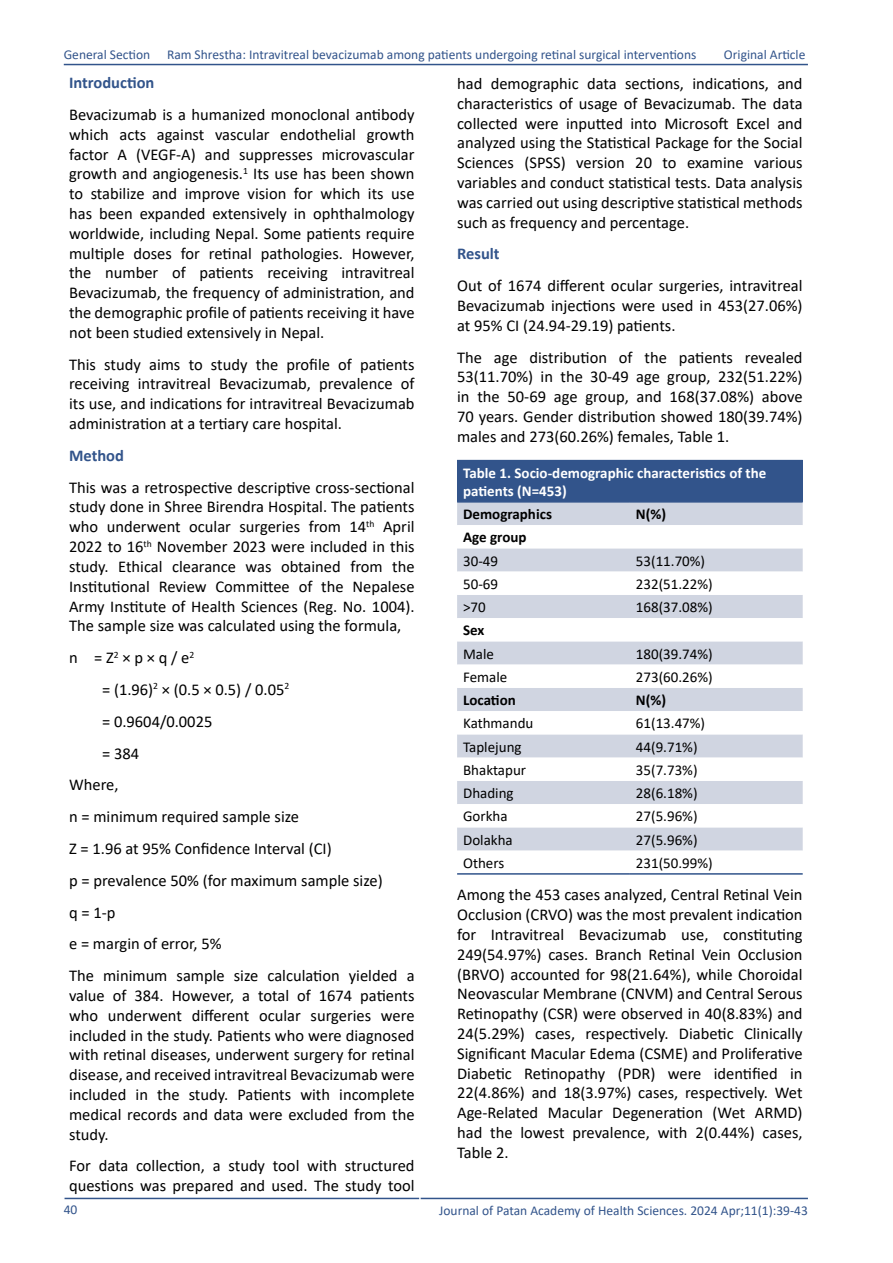
<style>
.page{position:relative;width:893px;height:1263px;background:#fff}
.page>*{position:absolute;margin:0;border:0;box-sizing:border-box;transform-origin:0 0}
.t1{font:16.5px/19.8px "Calibri";color:#000;text-align:justify}
.t2{font:700 16.5px "Calibri";color:#32548b}
.t3{font:15px "Calibri";color:#000}
.t4{font:700 15px/18px "Calibri";color:#fff}
.t5{font:700 15px "Calibri";color:#000}
.t6{font:13.5px "Calibri";color:#32548b}
</style>
<div class="page">
<hr style="left:64px;top:64px;width:744px;height:1px;background:#32548b">
<hr style="left:64px;top:1198px;width:744px;height:1px;background:#32548b">
<div style="left:457px;top:461px;width:346px;height:41px;background:#32548b"></div>
<div style="left:457px;top:503px;width:346px;height:22px;background:#d0d5e1"></div>
<svg style="left:457px;top:548px;width:346px;height:303px;fill:#d0d5e1"></svg>
<hr style="left:457px;top:460px;width:173px;height:1px;background:#32548b">
<hr style="left:630px;top:460px;width:173px;height:1px;background:#32548b">
<hr style="left:457px;top:501px;width:173px;height:2px;background:#32548b">
<hr style="left:630px;top:501px;width:173px;height:2px;background:#32548b">
<hr style="left:457px;top:873px;width:173px;height:2px;background:#32548b">
<hr style="left:630px;top:873px;width:173px;height:2px;background:#32548b">
<p class="t6" style="left:64px;top:45px;width:634px">General Section Ram Shrestha: Intravitreal bevacizumab among patients undergoing retinal surgical interventions</p>
<p class="t6" style="left:724px;top:45px;width:83px">Original Article</p>
<p class="t2" style="left:69px;top:71px;width:87px">Introduction</p>
<p class="t1" style="left:69px;top:104px;width:347px">Bevacizumab is a humanized monoclonal antibody which acts against vascular endothelial growth factor A (VEGF-A) and suppresses microvascular growth and angiogenesis.<sup>1</sup> Its use has been shown to stabilize and improve vision for which its use has been expanded extensively in ophthalmology worldwide, including Nepal. Some patients require multiple doses for retinal pathologies. However, the number of patients receiving intravitreal Bevacizumab, the frequency of administration, and the demographic profile of patients receiving it have not been studied extensively in Nepal.</p>
<p class="t1" style="left:69px;top:354px;width:347px">This study aims to study the profile of patients receiving intravitreal Bevacizumab, prevalence of its use, and indications for intravitreal Bevacizumab administration at a tertiary care hospital.</p>
<p class="t2" style="left:69px;top:444px;width:56px">Method</p>
<p class="t1" style="left:69px;top:477px;width:347px">This was a retrospective descriptive cross-sectional study done in Shree Birendra Hospital. The patients who underwent ocular surgeries from 14<sup>th</sup> April 2022 to 16<sup>th</sup> November 2023 were included in this study. Ethical clearance was obtained from the Institutional Review Committee of the Nepalese Army Institute of Health Sciences (Reg. No. 1004).<br>The sample size was calculated using the formula,</p>
<p class="t1" style="left:69px;top:647px;width:127px">n = Z<sup>2</sup> × p × q / e<sup>2</sup></p>
<p class="t1" style="left:102px;top:679px;width:189px">= (1.96)<sup>2</sup> × (0.5 × 0.5) / 0.05<sup>2</sup></p>
<p class="t1" style="left:102px;top:711px;width:112px">= 0.9604/0.0025</p>
<p class="t1" style="left:102px;top:743px;width:39px">= 384</p>
<p class="t1" style="left:69px;top:774px;width:51px">Where,</p>
<p class="t1" style="left:69px;top:806px;width:232px">n = minimum required sample size</p>
<p class="t1" style="left:69px;top:838px;width:264px">Z = 1.96 at 95% Confidence Interval (CI)</p>
<p class="t1" style="left:69px;top:870px;width:315px">p = prevalence 50% (for maximum sample size)</p>
<p class="t1" style="left:69px;top:902px;width:48px">q = 1-p</p>
<p class="t1" style="left:69px;top:933px;width:154px">e = margin of error, 5%</p>
<p class="t1" style="left:69px;top:965px;width:347px">The minimum sample size calculation yielded a</p>
<p class="t1" style="left:69px;top:985px;width:347px">value of 384. However, a total of 1674 patients who underwent different ocular surgeries were included in the study. Patients who were diagnosed with retinal diseases, underwent surgery for retinal disease, and received intravitreal Bevacizumab were included in the study. Patients with incomplete medical records and data were excluded from the study.</p>
<p class="t1" style="left:69px;top:1155px;width:347px">For data collection, a study tool with structured questions was prepared and used. The study tool</p>
<p class="t1" style="left:457px;top:73px;width:347px">had demographic data sections, indications, and characteristics of usage of Bevacizumab. The data collected were inputted into Microsoft Excel and analyzed using the Statistical Package for the Social Sciences (SPSS) version 20 to examine various variables and conduct statistical tests. Data analysis was carried out using descriptive statistical methods such as frequency and percentage.</p>
<p class="t2" style="left:457px;top:242px;width:44px">Result</p>
<p class="t1" style="left:457px;top:275px;width:347px">Out of 1674 different ocular surgeries, intravitreal Bevacizumab injections were used in 453(27.06%) at 95% CI (24.94-29.19) patients.</p>
<p class="t1" style="left:457px;top:347px;width:347px">The age distribution of the patients revealed 53(11.70%) in the 30-49 age group, 232(51.22%) in the 50-69 age group, and 168(37.08%) above 70 years. Gender distribution showed 180(39.74%) males and 273(60.26%) females, Table 1.</p>
<p class="t4" style="left:463px;top:464px;width:305px">Table 1. Socio-demographic characteristics of the patients (N=453)</p>
<p class="t5" style="left:463px;top:503px;width:90px">Demographics</p>
<p class="t5" style="left:636px;top:503px;width:32px">N(%)</p>
<p class="t5" style="left:463px;top:527px;width:65px">Age group</p>
<p class="t3" style="left:463px;top:550px;width:37px">30-49</p>
<p class="t3" style="left:636px;top:550px;width:71px">53(11.70%)</p>
<p class="t3" style="left:463px;top:573px;width:37px">50-69</p>
<p class="t3" style="left:636px;top:573px;width:78px">232(51.22%)</p>
<p class="t3" style="left:463px;top:597px;width:24px">&gt;70</p>
<p class="t3" style="left:636px;top:597px;width:78px">168(37.08%)</p>
<p class="t5" style="left:463px;top:620px;width:23px">Sex</p>
<p class="t3" style="left:463px;top:643px;width:32px">Male</p>
<p class="t3" style="left:636px;top:643px;width:78px">180(39.74%)</p>
<p class="t3" style="left:463px;top:666px;width:46px">Female</p>
<p class="t3" style="left:636px;top:666px;width:78px">273(60.26%)</p>
<p class="t5" style="left:463px;top:689px;width:54px">Location</p>
<p class="t5" style="left:636px;top:689px;width:32px">N(%)</p>
<p class="t3" style="left:463px;top:713px;width:72px">Kathmandu</p>
<p class="t3" style="left:636px;top:713px;width:71px">61(13.47%)</p>
<p class="t3" style="left:463px;top:736px;width:60px">Taplejung</p>
<p class="t3" style="left:636px;top:736px;width:63px">44(9.71%)</p>
<p class="t3" style="left:463px;top:759px;width:64px">Bhaktapur</p>
<p class="t3" style="left:636px;top:759px;width:63px">35(7.73%)</p>
<p class="t3" style="left:463px;top:783px;width:52px">Dhading</p>
<p class="t3" style="left:636px;top:783px;width:63px">28(6.18%)</p>
<p class="t3" style="left:463px;top:806px;width:46px">Gorkha</p>
<p class="t3" style="left:636px;top:806px;width:63px">27(5.96%)</p>
<p class="t3" style="left:463px;top:829px;width:51px">Dolakha</p>
<p class="t3" style="left:636px;top:829px;width:63px">27(5.96%)</p>
<p class="t3" style="left:463px;top:852px;width:43px">Others</p>
<p class="t3" style="left:636px;top:852px;width:78px">231(50.99%)</p>
<p class="t1" style="left:457px;top:885px;width:347px">Among the 453 cases analyzed, Central Retinal Vein Occlusion (CRVO) was the most prevalent indication for Intravitreal Bevacizumab use, constituting 249(54.97%) cases. Branch Retinal Vein Occlusion (BRVO) accounted for 98(21.64%), while Choroidal Neovascular Membrane (CNVM) and Central Serous Retinopathy (CSR) were observed in 40(8.83%) and 24(5.29%) cases, respectively. Diabetic Clinically Significant Macular Edema (CSME) and Proliferative Diabetic Retinopathy (PDR) were identified in 22(4.86%) and 18(3.97%) cases, respectively. Wet Age-Related Macular Degeneration (Wet ARMD) had the lowest prevalence, with 2(0.44%) cases, Table 2.</p>
<p class="t6" style="left:64px;top:1200px;width:15px">40</p>
<p class="t6" style="left:439px;top:1201px;width:370px">Journal of Patan Academy of Health Sciences. 2024 Apr;11(1):39-43</p>
</div>
